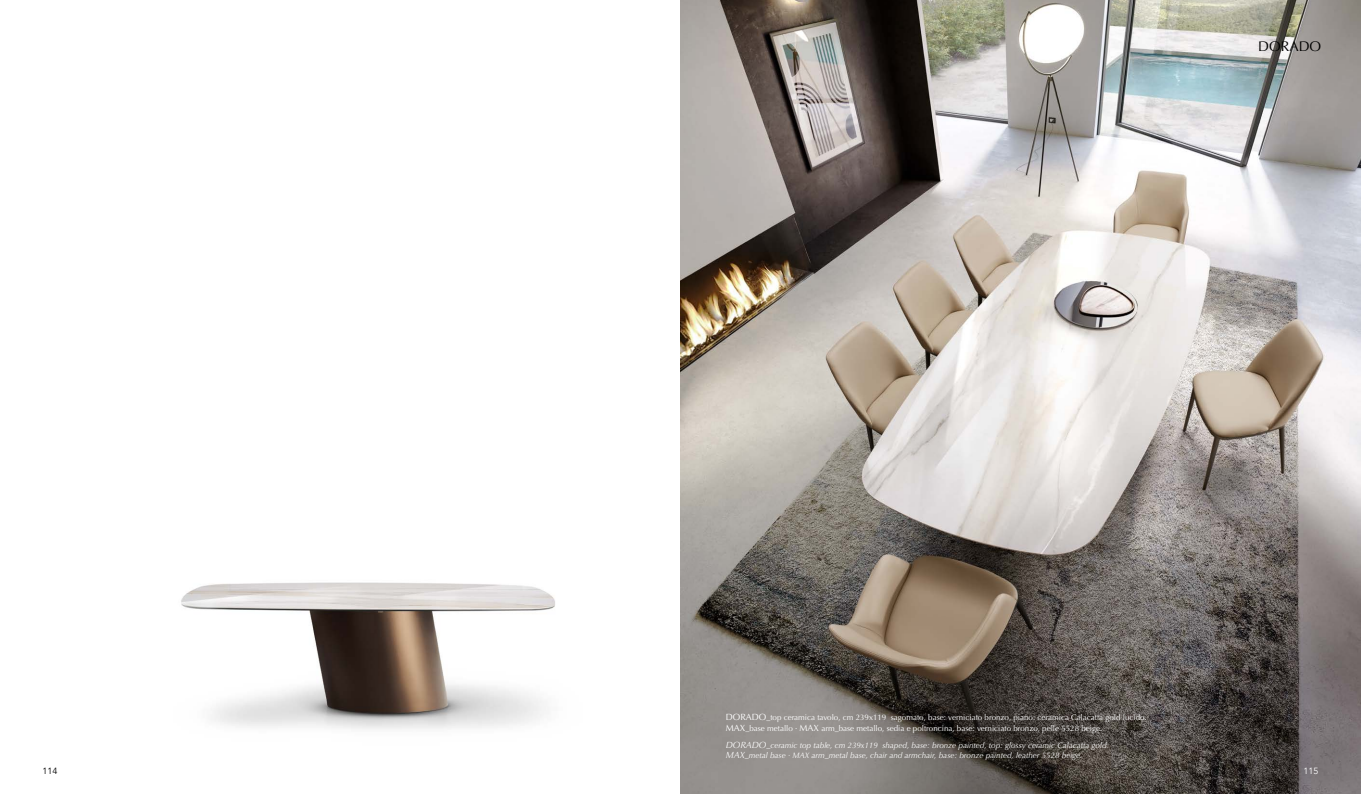
<style>
.page{position:relative;width:1361px;height:794px;background:#fff}
.page>*{position:absolute;margin:0;border:0;box-sizing:border-box;transform-origin:0 0}
.t1{font:14px "Optima";color:#000}
.t2{font:9px "Avenir";color:#000}
.t3{font:9px "Avenir";color:#fff}
.t4{font:8px/10.8px "Optima";color:#fff}
.t5{font:italic 8px/10.8px "Optima";color:#fff}
.s1{font-size:9px}
</style>
<div class="page">
<img style="left:680px;top:0;width:681px;height:794px">
<img style="left:181px;top:582px;width:374px;height:147px">
<h1 class="t1" style="left:1258px;top:38px;width:64px">DORADO</h1>
<p class="t4" style="left:726px;top:712px;width:422px"><span class="s1">DORADO</span>_top ceramica tavolo, cm 239x119 sagomato, base: verniciato bronzo, piano: ceramica Calacatta gold lucido.<br><span class="s1">MAX</span>_base metallo · <span class="s1">MAX</span> arm_base metallo, sedia e poltroncina, base: verniciato bronzo, pelle 5528 beige.</p>
<p class="t5" style="left:726px;top:739px;width:384px"><span class="s1">DORADO</span>_ceramic top table, cm 239x119 shaped, base: bronze painted, top: glossy ceramic Calacatta gold.<br><span class="s1">MAX</span>_metal base · MAX arm_metal base, chair and armchair, base: bronze painted, leather 5528 beige.</p>
<p class="t2" style="left:43px;top:765px;width:17px">114</p>
<p class="t3" style="left:1303px;top:765px;width:17px">115</p>
</div>
